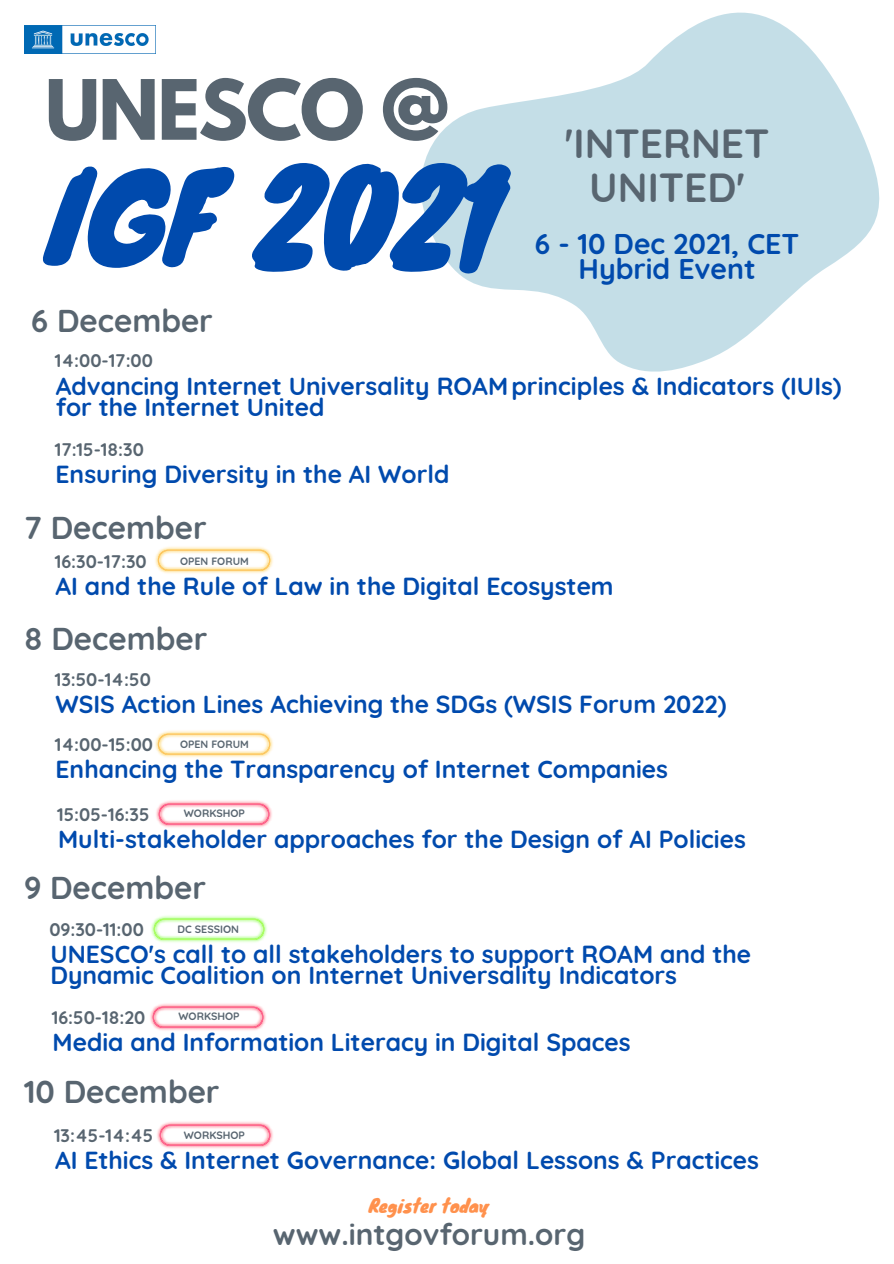
<style>
.page{position:relative;width:894px;height:1264px;background:#fff}
.page>*{position:absolute;margin:0;border:0;box-sizing:border-box;transform-origin:0 0}
.t1{font:120.3px "Knewave";color:#004aad}
.t2{font:700 73.65px "League Spartan";letter-spacing:-.025em;color:#586570}
.t3{font:700 40.5px/44px "Quicksand";color:#586570;text-align:center}
.t4{font:700 31.5px "Quicksand";color:#586570}
.t5{font:700 29.7px "Quicksand";color:#586570}
.t6{font:700 28.5px "Quicksand";color:#004aad}
.t7{font:700 24.6px/21.5px "Quicksand";color:#004aad}
.t8{font:700 18.15px "Quicksand";color:#586570}
.t9{font:18.15px "Knewave";color:#ff914d}
.t10{font:700 10.65px "Quicksand";color:#586570}
</style>
<div class="page">
<svg style="left:421px;top:12px;width:459px;height:360px;fill:#c4dee7"></svg>
<img style="left:155px;top:730px;width:118px;height:28px">
<img style="left:155px;top:546px;width:118px;height:28px">
<img style="left:157px;top:1121px;width:116px;height:28px">
<img style="left:156px;top:800px;width:116px;height:28px">
<img style="left:150px;top:1003px;width:116px;height:28px">
<img style="left:151px;top:915px;width:116px;height:28px">
<img style="left:24px;top:25px;width:132px;height:29px">
<p class="t2" style="left:45px;top:73px;width:405px">UNESCO @</p>
<p class="t1" style="left:45px;top:119px;width:462px">IGF 2021</p>
<p class="t4" style="left:31px;top:301px;width:183px">6 December</p>
<p class="t3" style="left:564px;top:121px;width:206px">'INTERNET<br>UNITED'</p>
<p class="t6" style="left:535px;top:225px;width:266px">6 - 10 Dec 2021, CET</p>
<p class="t6" style="left:578px;top:250px;width:179px">Hybrid Event</p>
<p class="t8" style="left:55px;top:348px;width:100px">14:00-17:00</p>
<p class="t7" style="left:56px;top:374px;width:787px">Advancing Internet Universality ROAM principles &amp; Indicators (IUIs) for the Internet United</p>
<p class="t8" style="left:55px;top:438px;width:91px">17:15-18:30</p>
<p class="t7" style="left:56px;top:463px;width:395px">Ensuring Diversity in the AI World</p>
<p class="t4" style="left:24px;top:507px;width:184px">7 December</p>
<p class="t8" style="left:55px;top:549px;width:93px">16:30-17:30</p>
<p class="t7" style="left:56px;top:575px;width:559px">AI and the Rule of Law in the Digital Ecosystem</p>
<p class="t10" style="left:180px;top:554px;width:70px">OPEN FORUM</p>
<p class="t4" style="left:24px;top:618px;width:185px">8 December</p>
<p class="t8" style="left:55px;top:668px;width:98px">13:50-14:50</p>
<p class="t7" style="left:56px;top:693px;width:672px">WSIS Action Lines Achieving the SDGs (WSIS Forum 2022)</p>
<p class="t8" style="left:55px;top:732px;width:100px">14:00-15:00</p>
<p class="t7" style="left:56px;top:758px;width:614px">Enhancing the Transparency of Internet Companies</p>
<p class="t8" style="left:57px;top:802px;width:94px">15:05-16:35</p>
<p class="t7" style="left:58px;top:828px;width:689px">Multi-stakeholder approaches for the Design of AI Policies</p>
<p class="t10" style="left:180px;top:737px;width:70px">OPEN FORUM</p>
<p class="t10" style="left:184px;top:806px;width:63px">WORKSHOP</p>
<p class="t4" style="left:24px;top:867px;width:183px">9 December</p>
<p class="t8" style="left:49px;top:917px;width:96px">09:30-11:00</p>
<p class="t7" style="left:50px;top:943px;width:702px">UNESCO's call to all stakeholders to support ROAM and the<br>Dynamic Coalition on Internet Universality Indicators</p>
<p class="t8" style="left:52px;top:1005px;width:95px">16:50-18:20</p>
<p class="t7" style="left:53px;top:1030px;width:579px">Media and Information Literacy in Digital Spaces</p>
<p class="t10" style="left:177px;top:922px;width:63px">DC SESSION</p>
<p class="t10" style="left:178px;top:1009px;width:63px">WORKSHOP</p>
<p class="t4" style="left:24px;top:1071px;width:197px">10 December</p>
<p class="t10" style="left:184px;top:1128px;width:63px">WORKSHOP</p>
<p class="t8" style="left:54px;top:1124px;width:101px">13:45-14:45</p>
<p class="t7" style="left:55px;top:1149px;width:705px">AI Ethics &amp; Internet Governance: Global Lessons &amp; Practices</p>
<p class="t9" style="left:368px;top:1190px;width:122px">Register today</p>
<p class="t5" style="left:273px;top:1215px;width:314px">www.intgovforum.org</p>
</div>
